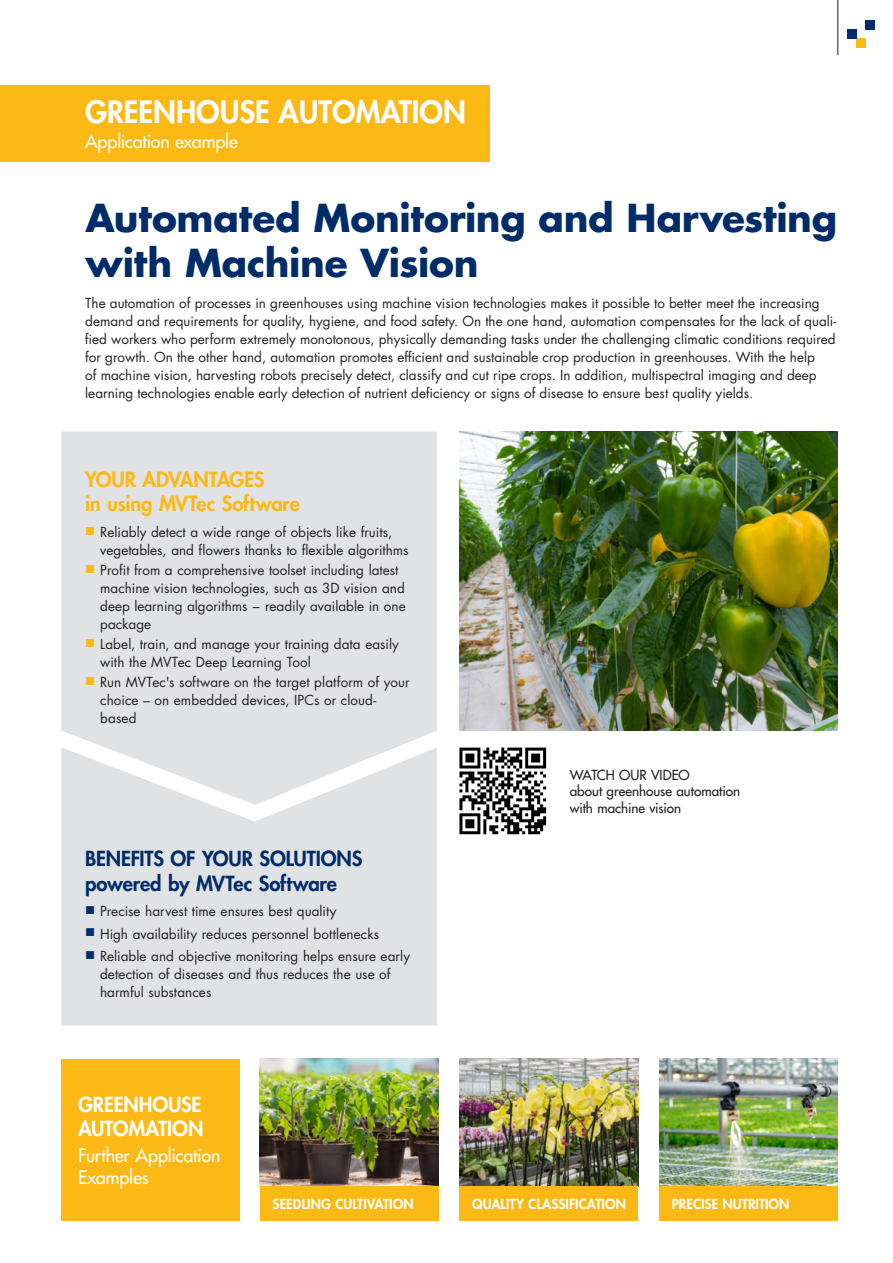
<style>
.page{position:relative;width:893px;height:1263px;background:#fff}
.page>*{position:absolute;margin:0;border:0;box-sizing:border-box;transform-origin:0 0}
.t1{font:700 37.5px/45px "Futura Std";letter-spacing:-.005em;color:#002c69}
.t2{font:800 30px "Futura Std";color:#fff}
.t3{font:800 20.25px/24.3px "Futura Std";letter-spacing:-.01em;color:#002c69}
.t4{font:800 20.25px/24.3px "Futura Std";letter-spacing:-.01em;color:#fcb814}
.t5{font:800 20.25px/24.3px "Futura Std";letter-spacing:-.01em;color:#fff}
.t6{font:500 18px/21.6px "Futura Std";letter-spacing:-.01em;color:#fff}
.t7{font:13.5px/18px "Futura Std";color:#231f20}
.t8{font:800 13.5px "Futura Std";letter-spacing:.005em;color:#fff}
.t9{font:500 13.5px/16.2px "Futura Std";color:#231f20}
.s1{color:#fcb814}
.s2{color:#002c69}
</style>
<div class="page">
<div style="left:61px;top:1059px;width:179px;height:161px;background:#fcb814"></div>
<img style="left:260px;top:1059px;width:178px;height:127px">
<img style="left:459px;top:1059px;width:179px;height:127px">
<img style="left:659px;top:1059px;width:179px;height:127px">
<div style="left:260px;top:1186px;width:178px;height:34px;background:#fcb814"></div>
<div style="left:459px;top:1186px;width:179px;height:34px;background:#fcb814"></div>
<div style="left:659px;top:1186px;width:179px;height:34px;background:#fcb814"></div>
<div style="left:0;top:85px;width:489px;height:77px;background:#fcb814"></div>
<svg style="left:459px;top:748px;width:87px;height:86px"></svg>
<img style="left:459px;top:431px;width:379px;height:300px">
<div style="left:61px;top:805px;width:376px;height:220px;background:#e1e2e4"></div>
<div style="left:61px;top:431px;width:376px;height:374px;background:#e1e2e4"></div>
<div style="left:856px;top:38px;width:10px;height:10px;background:#fcb814"></div>
<div style="left:866px;top:20px;width:9px;height:9px;background:#002c69"></div>
<div style="left:847px;top:29px;width:9px;height:9px;background:#002c69"></div>
<hr style="left:838px;top:0;width:1px;height:55px;background:#231f20">
<svg style="left:95px;top:915px;width:14px;height:1px"></svg>
<svg style="left:95px;top:937px;width:14px;height:1px"></svg>
<svg style="left:95px;top:960px;width:14px;height:1px"></svg>
<h2 class="t2" style="left:85px;top:97px;width:382px">GREENHOUSE AUTOMATION</h2>
<h3 class="t6" style="left:85px;top:132px;width:154px">Application example</h3>
<h1 class="t1" style="left:85px;top:199px;width:753px">Automated Monitoring and Harvesting with Machine Vision</h1>
<p class="t7" style="left:85px;top:295px;width:752px">The automation of processes in greenhouses using machine vision technologies makes it possible to better meet the increasing demand and requirements for quality, hygiene, and food safety. On the one hand, automation compensates for the lack of quali&shy;fied workers who perform extremely monotonous, physically demanding tasks under the challenging climatic conditions required for growth. On the other hand, automation promotes efficient and sustainable crop production in greenhouses. With the help<br>of machine vision, harvesting robots precisely detect, classify and cut ripe crops. In addition, multispectral imaging and deep learning technologies enable early detection of nutrient deficiency or signs of disease to ensure best quality yields.</p>
<h3 class="t4" style="left:85px;top:469px;width:216px">YOUR ADVANTAGES<br>in using MVTec Software</h3>
<p class="t7" style="left:100px;top:524px;width:310px;text-indent:-15px"><span class="s1">■</span> Reliably detect a wide range of objects like fruits, vegetables, and flowers thanks to flexible algorithms</p>
<p class="t7" style="left:100px;top:562px;width:307px;text-indent:-15px"><span class="s1">■</span> Profit from a comprehensive toolset including latest machine vision technologies, such as 3D vision and deep learning algorithms − readily available in one package</p>
<p class="t7" style="left:100px;top:636px;width:300px;text-indent:-15px"><span class="s1">■</span> Label, train, and manage your training data easily with the MVTec Deep Learning Tool</p>
<p class="t7" style="left:100px;top:674px;width:311px;text-indent:-15px"><span class="s1">■</span> Run MVTec's software on the target platform of your choice – on embedded devices, IPCs or cloud&shy;based</p>
<h3 class="t3" style="left:85px;top:848px;width:279px">BENEFITS OF YOUR SOLUTIONS powered by MVTec Software</h3>
<p class="t7" style="left:85px;top:903px;width:253px"><span class="s2">■</span> Precise harvest time ensures best quality</p>
<p class="t7" style="left:85px;top:926px;width:296px"><span class="s2">■</span> High availability reduces personnel bottlenecks</p>
<p class="t7" style="left:100px;top:948px;width:312px;text-indent:-15px"><span class="s2">■</span> Reliable and objective monitoring helps ensure early detection of diseases and thus reduces the use of harmful substances</p>
<h3 class="t5" style="left:78px;top:1094px;width:127px">GREENHOUSE<br>AUTOMATION</h3>
<h3 class="t6" style="left:78px;top:1146px;width:144px">Further Application<br>Examples</h3>
<p class="t9" style="left:570px;top:768px;width:172px">WATCH OUR VIDEO<br>about greenhouse automation with machine vision</p>
<p class="t8" style="left:273px;top:1197px;width:143px">SEEDLING CULTIVATION</p>
<p class="t8" style="left:472px;top:1197px;width:155px">QUALITY CLASSIFICATION</p>
<p class="t8" style="left:672px;top:1197px;width:119px">PRECISE NUTRITION</p>
</div>
